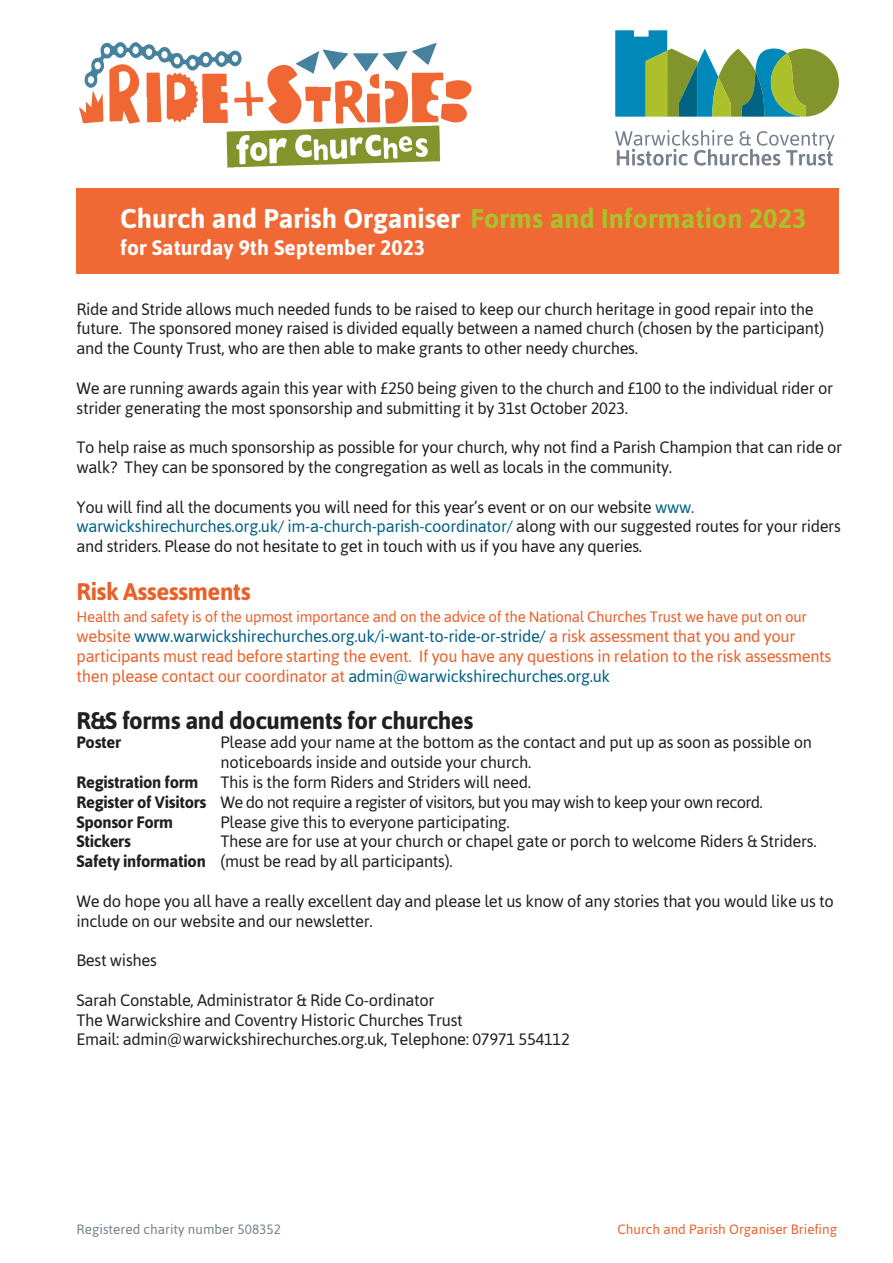
<style>
.page{position:relative;width:893px;height:1263px;background:#fff}
.page>*{position:absolute;margin:0;border:0;box-sizing:border-box;transform-origin:0 0}
.t1{font:700 27px "Asap";color:#fff}
.t2{font:700 24px "Asap";letter-spacing:-.02em;color:#231f20}
.t3{font:700 24px "Asap";letter-spacing:-.02em;color:#ea6029}
.t4{font:700 21px "Asap";color:#fff}
.t5{font:16.5px/19.8px "Asap";letter-spacing:-.02em;color:#231f20}
.t6{font:16.5px/19.8px "Asap";letter-spacing:-.02em;color:#ea6029}
.t7{font:16.5px/19.8px "Asap";letter-spacing:-.04em;color:#231f20}
.t8{font:700 16.5px "Asap";letter-spacing:-.02em;color:#231f20}
.t9{font:15px "Asap";letter-spacing:-.02em;color:#ea6029}
.t10{font:13.5px "Asap";color:#ea6029}
.t11{font:13.5px "Asap";color:#77808c}
.s1{color:#abc02a}
.s2{color:#006083}
.s3{font-weight:700}
</style>
<div class="page">
<div style="left:77px;top:188px;width:762px;height:86px;background:#f06833"></div>
<svg style="left:615px;top:130px;width:219px;height:36px"></svg>
<svg style="left:615px;top:30px;width:224px;height:87px"></svg>
<svg style="left:79px;top:42px;width:392px;height:125px"></svg>
<h1 class="t1" style="left:120px;top:201px;width:688px">Church and Parish Organiser <span class="s1">Forms and Information 2023</span></h1>
<p class="t4" style="left:120px;top:234px;width:306px">for Saturday 9th September 2023</p>
<p class="t5" style="left:77px;top:298px;width:749px">Ride and Stride allows much needed funds to be raised to keep our church heritage in good repair into the future. The sponsored money raised is divided equally between a named church (chosen by the participant) and the County Trust, who are then able to make grants to other needy churches.</p>
<p class="t5" style="left:77px;top:377px;width:758px">We are running awards again this year with £250 being given to the church and £100 to the individual rider or strider generating the most sponsorship and submitting it by 31st October 2023.</p>
<p class="t5" style="left:77px;top:437px;width:767px">To help raise as much sponsorship as possible for your church, why not find a Parish Champion that can ride or walk? They can be sponsored by the congregation as well as locals in the community.</p>
<p class="t5" style="left:77px;top:496px;width:766px">You will find all the documents you will need for this year’s event or on our website <span class="s2">www. warwickshirechurches.org.uk/ im-a-church-parish-coordinator/</span> along with our suggested routes for your riders and striders. Please do not hesitate to get in touch with us if you have any queries.</p>
<h2 class="t3" style="left:77px;top:575px;width:176px">Risk Assessments</h2>
<p class="t9" style="left:77px;top:607px;width:732px">Health and safety is of the upmost importance and on the advice of the National Churches Trust we have put on our</p>
<p class="t6" style="left:77px;top:626px;width:756px">website <span class="s2">www.warwickshirechurches.org.uk/i-want-to-ride-or-stride/</span> a risk assessment that you and your participants must read before starting the event. If you have any questions in relation to the risk assessments then please contact our coordinator at <span class="s2">admin@warwickshirechurches.org.uk</span></p>
<h2 class="t2" style="left:77px;top:704px;width:398px">R&amp;S forms and documents for churches</h2>
<p class="t8" style="left:77px;top:731px;width:46px">Poster</p>
<p class="t5" style="left:221px;top:732px;width:593px">Please add your name at the bottom as the contact and put up as soon as possible on noticeboards inside and outside your church.</p>
<p class="t8" style="left:77px;top:771px;width:123px">Registration form</p>
<p class="t7" style="left:77px;top:772px;width:688px;text-indent:144px">This is the form Riders and Striders will need.<br><span class="s3">Register of Visitors</span> We do not require a register of visitors, but you may wish to keep your own record.<br><span class="s3">Sponsor Form</span></p>
<p class="t5" style="left:221px;top:811px;width:291px">Please give this to everyone participating.</p>
<p class="t5" style="left:77px;top:831px;width:742px;text-indent:144px">These are for use at your church or chapel gate or porch to welcome Riders &amp; Striders.<br><span class="s3">Safety information</span> (must be read by all participants).</p>
<p class="t5" style="left:77px;top:890px;width:759px">We do hope you all have a really excellent day and please let us know of any stories that you would like us to include on our website and our newsletter.</p>
<p class="t5" style="left:77px;top:950px;width:82px">Best wishes</p>
<p class="t5" style="left:77px;top:989px;width:495px">Sarah Constable, Administrator &amp; Ride Co-ordinator<br>The Warwickshire and Coventry Historic Churches Trust<br>Email: admin@warwickshirechurches.org.uk, Telephone: 07971 554112</p>
<p class="t8" style="left:77px;top:830px;width:56px">Stickers</p>
<p class="t11" style="left:77px;top:1220px;width:206px">Registered charity number 508352</p>
<p class="t10" style="left:617px;top:1220px;width:221px">Church and Parish Organiser Briefing</p>
</div>
